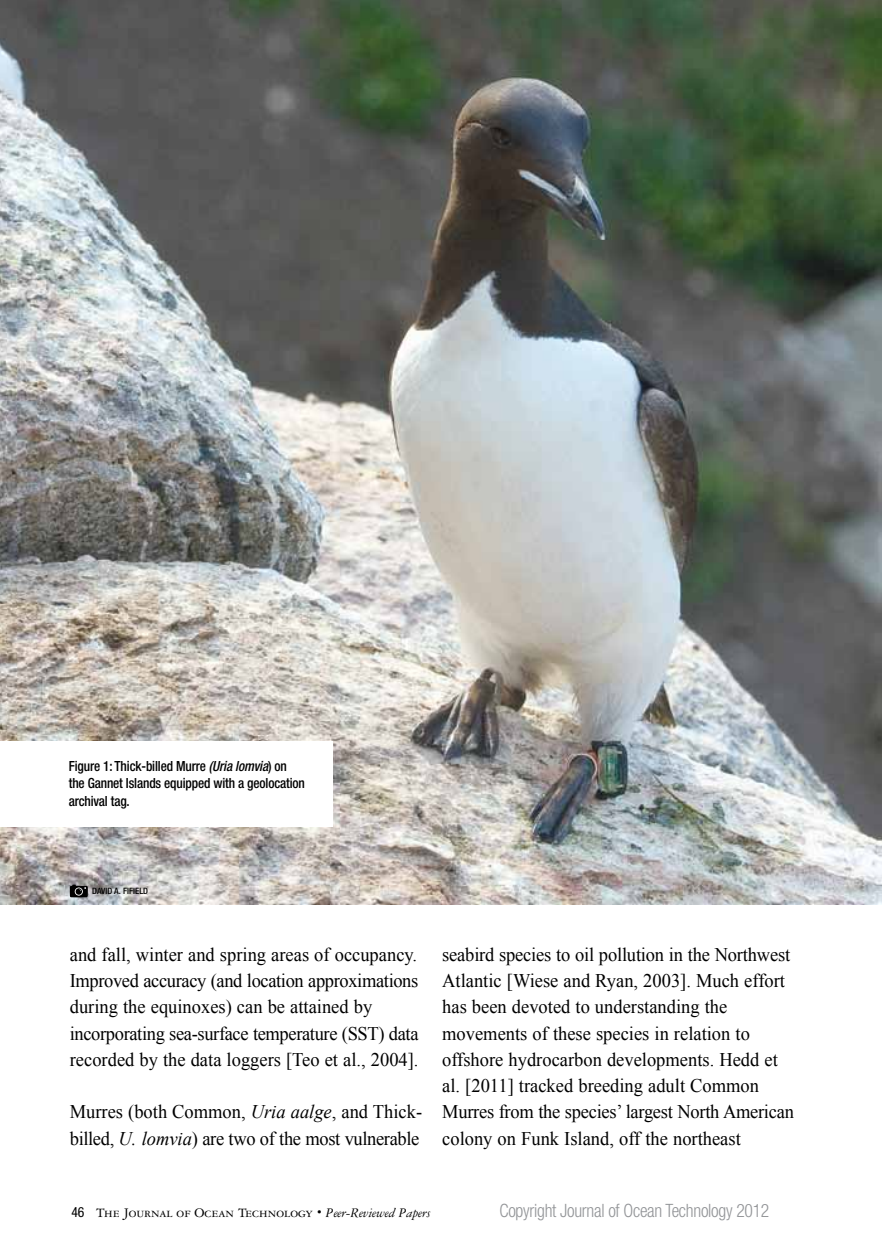
<style>
.page{position:relative;width:882px;height:1260px;background:#fff}
.page>*{position:absolute;margin:0;border:0;box-sizing:border-box;transform-origin:0 0}
.t1{font:19.25px/26.2px "Times New Roman";color:#000;scale:.96 1}
.t2{font:19.25px/26.2px "Times New Roman";letter-spacing:-.02em;color:#000;scale:.96 1}
.t3{font:300 condensed 18.38px "Helvetica Neue";letter-spacing:-.015em;color:#939598;scale:.96 1}
.t4{font:500 condensed 14px/17.5px "Helvetica Neue";letter-spacing:-.01em;color:#000;scale:.95 1}
.t5{font:14px "Garamond Three SC";color:#000}
.t6{font:500 condensed 8.75px "Helvetica Neue";color:#000}
.s1{font-style:italic}
.s2{font-family:"Helvetica Neue";font-stretch:condensed}
.s3{font-family:"Garamond Three";font-size:10.5px}
.s4{font-family:"Garamond Three";font-style:italic}
</style>
<div class="page">
<img style="left:0;top:0;width:882px;height:905px">
<div style="left:0;top:741px;width:332px;height:86px;background:#fff"></div>
<svg style="left:70px;top:885px;width:18px;height:12px"></svg>
<p class="t4" style="left:69px;top:757px;width:250px">Figure 1: Thick-billed Murre <span class="s1">(Uria lomvia</span>) on the Gannet Islands equipped with a geolocation archival tag.</p>
<p class="t6" style="left:92px;top:886px;width:10px">David</p>
<p class="t6" style="left:114px;top:886px;width:18px">A. Fifield</p>
<p class="t1" style="left:70px;top:941px;width:365px">and fall, winter and spring areas of occupancy.<br>Improved accuracy (and location approximations during the equinoxes) can be attained by incorporating sea-surface temperature (SST) data recorded by the data loggers [Teo et al., 2004].</p>
<p class="t2" style="left:70px;top:1099px;width:369px">Murres (both Common, <span class="s1">Uria aalge</span>, and Thick&shy;billed, <span class="s1">U. lomvia</span>) are two of the most vulnerable</p>
<p class="t1" style="left:442px;top:941px;width:368px">seabird species to oil pollution in the Northwest Atlantic [Wiese and Ryan, 2003]. Much effort has been devoted to understanding the movements of these species in relation to offshore hydrocarbon developments. Hedd et al. [2011] tracked breeding adult Common Murres from the species’ largest North American colony on Funk Island, off the northeast</p>
<p class="t5" style="left:71px;top:1205px;width:361px"><span class="s2">46</span> The Journal of Ocean Technology <span class="s3">•</span> <span class="s4">Peer-Reviewed Papers</span></p>
<p class="t3" style="left:500px;top:1200px;width:283px">Copyright Journal of Ocean Technology 2012</p>
</div>
